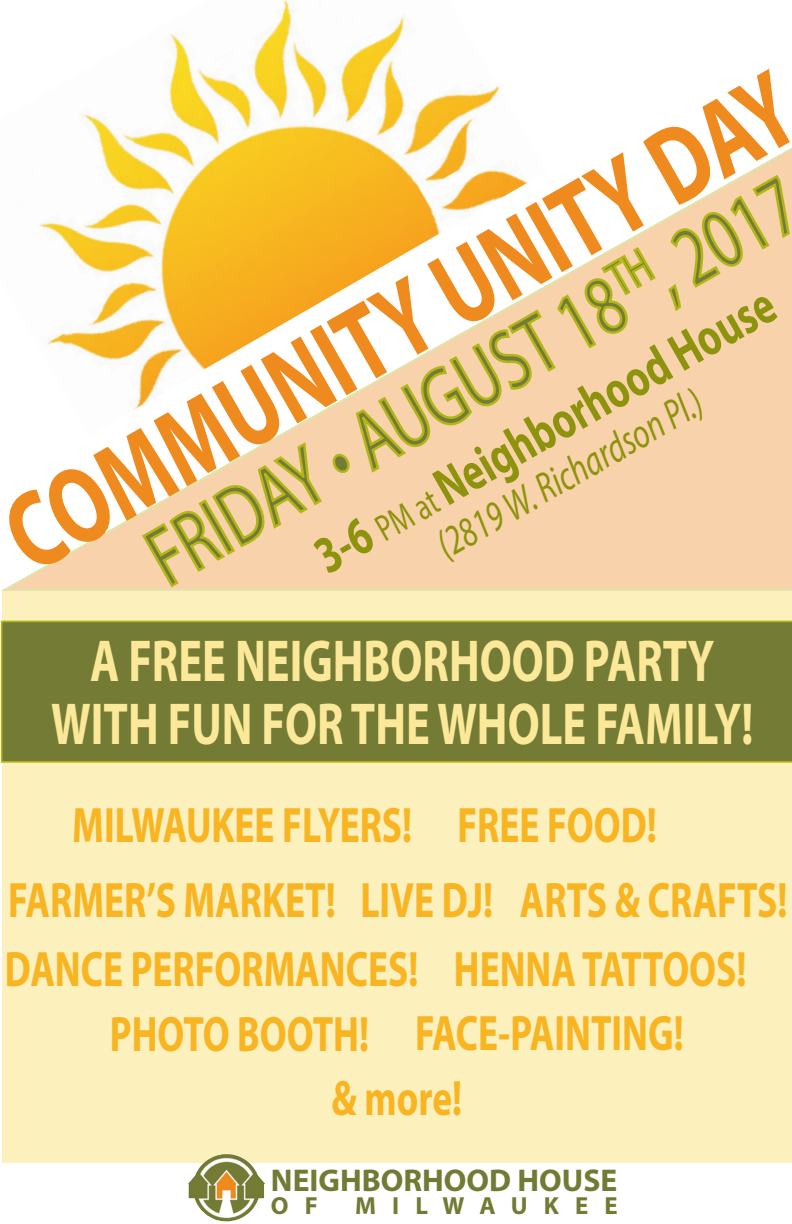
<style>
.page{position:relative;width:792px;height:1224px;background:#fff}
.page>*{position:absolute;margin:0;border:0;box-sizing:border-box;transform-origin:0 0}
.t1{font:700 109.6px "Myriad Pro";color:#ef8a1e;scale:.75 1}
.t2{font:84.6px "Myriad Pro";color:#747b35;scale:.75 1}
.t3{font:700 59.6px "Myriad Pro";color:#fbe999;scale:.75 1}
.t4{font:700 53.4px "Myriad Pro";color:#8d930c;scale:.75 1}
.t5{font:700 50px "Myriad Pro";color:#f8b421;scale:.75 1}
.t6{font:italic 42px "Myriad Pro";color:#8d930c;scale:.75 1}
.t7{font:700 31.6px "Myriad Pro";color:#727a34}
.t8{font:700 24.8px "Myriad Pro";letter-spacing:.65em;color:#727a34}
.s1{font-weight:400;font-size:37.6px}
</style>
<div class="page">
<div style="left:2px;top:763px;width:790px;height:400px;background:#fcf0bd"></div>
<div style="left:2px;top:592px;width:790px;height:37px;background:#fcf0bd"></div>
<div style="left:1px;top:621px;width:791px;height:142px;background:#747b35"></div>
<svg style="left:2px;top:147px;width:790px;height:445px"></svg>
<img style="left:188px;top:1154px;width:77px;height:67px">
<img style="left:2px;top:0;width:545px;height:436px">
<svg style="left:140px;top:440px;width:184px;height:149px"></svg>
<svg style="left:330px;top:245px;width:327px;height:230px"></svg>
<svg style="left:667px;top:154px;width:124px;height:160px"></svg>
<p class="t1" style="left:-22px;top:483px;width:1191px;rotate:-30deg">COMMUNITY UNITY DAY</p>
<p class="t2" style="left:128px;top:519px;width:983px;rotate:-30deg">FRIDAY • AUGUST 18<sup>TH</sup>, 2017</p>
<p class="t4" style="left:302px;top:530px;width:696px;rotate:-30deg">3-6 <span class="s1">PM at</span> Neighborhood House</p>
<p class="t6" style="left:427px;top:526px;width:401px;rotate:-30deg">(2819 W. Richardson Pl.)</p>
<p class="t3" style="left:90px;top:622px;width:834px">A FREE NEIGHBORHOOD PARTY</p>
<p class="t3" style="left:51px;top:685px;width:938px">WITH FUN FOR THE WHOLE FAMILY!</p>
<p class="t5" style="left:72px;top:792px;width:455px">MILWAUKEE FLYERS!</p>
<p class="t5" style="left:458px;top:793px;width:267px">FREE FOOD!</p>
<p class="t5" style="left:8px;top:868px;width:438px">FARMER’S MARKET!</p>
<p class="t5" style="left:360px;top:868px;width:179px">LIVE DJ!</p>
<p class="t5" style="left:520px;top:868px;width:358px">ARTS &amp; CRAFTS!</p>
<p class="t5" style="left:5px;top:937px;width:553px">DANCE PERFORMANCES!</p>
<p class="t5" style="left:454px;top:937px;width:392px">HENNA TATTOOS!</p>
<p class="t5" style="left:110px;top:1002px;width:347px">PHOTO BOOTH!</p>
<p class="t5" style="left:332px;top:1066px;width:176px">&amp; more!</p>
<p class="t5" style="left:415px;top:1001px;width:360px">FACE-PAINTING!</p>
<p class="t7" style="left:271px;top:1160px;width:348px">NEIGHBORHOOD HOUSE</p>
<p class="t8" style="left:271px;top:1189px;width:48px">O F</p>
<p class="t8" style="left:355px;top:1189px;width:264px">MILWAUKEE</p>
</div>
